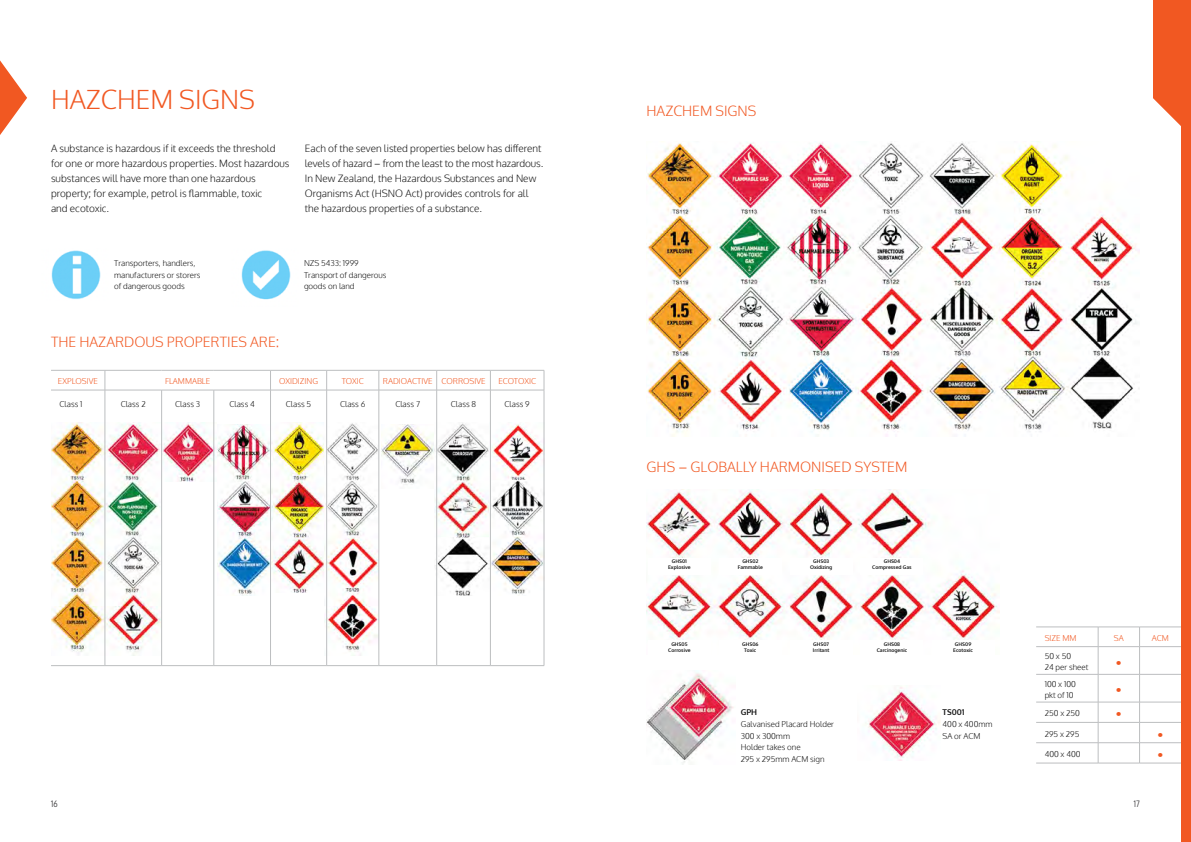
<style>
.page{position:relative;width:1191px;height:842px;background:#fff}
.page>*{position:absolute;margin:0;border:0;box-sizing:border-box;transform-origin:0 0}
.t1{font:300 26px "Oxygen";color:#f15822}
.t2{font:300 14px "Oxygen";color:#f15822}
.t3{font:700 12px "Oxygen";color:#f15822}
.t4{font:300 10px/15px "Oxygen";color:#141414}
.t5{font:9px "Oxygen";color:#414042;scale:.8 1}
.t6{font:300 8px/11.5px "Oxygen";color:#141414}
.t7{font:300 8px "Oxygen";color:#f15822}
.t8{font:700 8px "Oxygen";color:#141414}
.t9{font:700 5px/6.4px "Oxygen";color:#141414;text-align:center}
.s1{font-weight:400}
</style>
<div class="page">
<svg style="left:0;top:60px;width:27px;height:75px"></svg>
<div style="left:1181px;top:0;width:10px;height:842px;background:#f15822"></div>
<svg style="left:1153px;top:0;width:28px;height:126px;background:#f26a3a"></svg>
<img style="left:646px;top:142px;width:494px;height:295px">
<img style="left:646px;top:489px;width:353px;height:151px">
<img style="left:646px;top:671px;width:88px;height:93px">
<img style="left:868px;top:687px;width:72px;height:74px">
<hr style="left:1036px;top:627px;width:62px;height:1px;background:#bcbec0">
<hr style="left:1098px;top:627px;width:41px;height:1px;background:#bcbec0">
<hr style="left:1139px;top:627px;width:42px;height:1px;background:#bcbec0">
<svg style="left:1098px;top:627px;width:1px;height:136px"></svg>
<svg style="left:1139px;top:628px;width:1px;height:135px"></svg>
<hr style="left:1036px;top:646px;width:62px;height:1px;background:#bcbec0">
<hr style="left:1098px;top:646px;width:41px;height:1px;background:#bcbec0">
<hr style="left:1139px;top:646px;width:42px;height:1px;background:#bcbec0">
<hr style="left:1036px;top:674px;width:62px;height:1px;background:#bcbec0">
<hr style="left:1098px;top:674px;width:41px;height:1px;background:#bcbec0">
<hr style="left:1139px;top:674px;width:42px;height:1px;background:#bcbec0">
<hr style="left:1036px;top:702px;width:62px;height:1px;background:#bcbec0">
<hr style="left:1098px;top:702px;width:41px;height:1px;background:#bcbec0">
<hr style="left:1139px;top:702px;width:42px;height:1px;background:#bcbec0">
<hr style="left:1036px;top:722px;width:62px;height:1px;background:#bcbec0">
<hr style="left:1098px;top:722px;width:41px;height:1px;background:#bcbec0">
<hr style="left:1139px;top:722px;width:42px;height:1px;background:#bcbec0">
<hr style="left:1036px;top:742px;width:62px;height:1px;background:#bcbec0">
<hr style="left:1098px;top:742px;width:41px;height:1px;background:#bcbec0">
<hr style="left:1139px;top:742px;width:42px;height:1px;background:#bcbec0">
<hr style="left:1036px;top:763px;width:62px;height:1px;background:#bcbec0">
<hr style="left:1098px;top:763px;width:41px;height:1px;background:#bcbec0">
<hr style="left:1139px;top:763px;width:42px;height:1px;background:#bcbec0">
<img style="left:272px;top:423px;width:52px;height:169px">
<img style="left:324px;top:423px;width:55px;height:233px">
<img style="left:435px;top:423px;width:109px;height:173px">
<img style="left:381px;top:425px;width:53px;height:60px">
<img style="left:162px;top:423px;width:55px;height:58px">
<img style="left:218px;top:424px;width:54px;height:172px">
<img style="left:51px;top:423px;width:110px;height:233px">
<hr style="left:51px;top:370px;width:54px;height:1px;background:#bcbec0">
<hr style="left:105px;top:370px;width:57px;height:1px;background:#bcbec0">
<svg style="left:105px;top:371px;width:1px;height:19px"></svg>
<hr style="left:162px;top:370px;width:52px;height:1px;background:#bcbec0">
<hr style="left:214px;top:370px;width:56px;height:1px;background:#bcbec0">
<hr style="left:270px;top:370px;width:57px;height:1px;background:#bcbec0">
<svg style="left:270px;top:371px;width:1px;height:19px"></svg>
<hr style="left:327px;top:370px;width:52px;height:1px;background:#bcbec0">
<svg style="left:326px;top:370px;width:1px;height:20px"></svg>
<hr style="left:379px;top:370px;width:58px;height:1px;background:#bcbec0">
<svg style="left:379px;top:371px;width:1px;height:19px"></svg>
<hr style="left:437px;top:370px;width:53px;height:1px;background:#bcbec0">
<svg style="left:436px;top:370px;width:1px;height:20px"></svg>
<hr style="left:490px;top:370px;width:54px;height:1px;background:#bcbec0">
<svg style="left:490px;top:371px;width:1px;height:19px"></svg>
<svg style="left:544px;top:370px;width:1px;height:20px"></svg>
<hr style="left:105px;top:390px;width:1px;height:275px;background:#bcbec0">
<hr style="left:161px;top:390px;width:1px;height:275px;background:#bcbec0">
<hr style="left:214px;top:390px;width:1px;height:275px;background:#bcbec0">
<hr style="left:270px;top:390px;width:1px;height:275px;background:#bcbec0">
<hr style="left:326px;top:390px;width:1px;height:275px;background:#bcbec0">
<hr style="left:379px;top:390px;width:1px;height:275px;background:#bcbec0">
<hr style="left:436px;top:390px;width:1px;height:275px;background:#bcbec0">
<hr style="left:490px;top:390px;width:1px;height:275px;background:#bcbec0">
<hr style="left:544px;top:390px;width:1px;height:275px;background:#bcbec0">
<hr style="left:51px;top:390px;width:54px;height:1px;background:#bcbec0">
<hr style="left:105px;top:390px;width:57px;height:1px;background:#bcbec0">
<hr style="left:162px;top:390px;width:52px;height:1px;background:#bcbec0">
<hr style="left:214px;top:390px;width:56px;height:1px;background:#bcbec0">
<hr style="left:270px;top:390px;width:57px;height:1px;background:#bcbec0">
<hr style="left:327px;top:390px;width:52px;height:1px;background:#bcbec0">
<hr style="left:379px;top:390px;width:58px;height:1px;background:#bcbec0">
<hr style="left:437px;top:390px;width:53px;height:1px;background:#bcbec0">
<hr style="left:490px;top:390px;width:54px;height:1px;background:#bcbec0">
<hr style="left:51px;top:665px;width:54px;height:1px;background:#bcbec0">
<hr style="left:105px;top:665px;width:57px;height:1px;background:#bcbec0">
<hr style="left:162px;top:665px;width:52px;height:1px;background:#bcbec0">
<hr style="left:214px;top:665px;width:56px;height:1px;background:#bcbec0">
<hr style="left:270px;top:665px;width:57px;height:1px;background:#bcbec0">
<hr style="left:327px;top:665px;width:52px;height:1px;background:#bcbec0">
<hr style="left:379px;top:665px;width:58px;height:1px;background:#bcbec0">
<hr style="left:437px;top:665px;width:53px;height:1px;background:#bcbec0">
<hr style="left:490px;top:665px;width:54px;height:1px;background:#bcbec0">
<div style="left:719px;top:558px;width:62px;height:17px;background:#fff"></div>
<div style="left:648px;top:558px;width:62px;height:17px;background:#fff"></div>
<div style="left:790px;top:558px;width:62px;height:17px;background:#fff"></div>
<div style="left:861px;top:558px;width:62px;height:17px;background:#fff"></div>
<img style="left:241px;top:250px;width:50px;height:50px">
<img style="left:51px;top:250px;width:50px;height:49px">
<h1 class="t1" style="left:51px;top:83px;width:206px">HAZCHEM SIGNS</h1>
<p class="t4" style="left:51px;top:141px;width:240px">A substance is hazardous if it exceeds the threshold for one or more hazardous properties. Most hazardous substances will have more than one hazardous property; for example, petrol is flammable, toxic<br>and ecotoxic.</p>
<p class="t4" style="left:305px;top:141px;width:240px">Each of the seven listed properties below has different levels of hazard <span class="s1">–</span> from the least to the most hazardous.<br>In New Zealand, the Hazardous Substances and New Organisms Act (HSNO Act) provides controls for all the hazardous properties of a substance.</p>
<p class="t6" style="left:114px;top:258px;width:88px">Transporters, handlers, manufacturers or storers of dangerous goods</p>
<p class="t6" style="left:304px;top:258px;width:84px">NZS 5433: 1999<br>Transport of dangerous goods on land</p>
<h2 class="t2" style="left:51px;top:333px;width:230px">THE HAZARDOUS PROPERTIES ARE:</h2>
<p class="t7" style="left:58px;top:376px;width:41px">EXPLOSIVE</p>
<p class="t7" style="left:165px;top:376px;width:47px">FLAMMABLE</p>
<p class="t7" style="left:279px;top:376px;width:40px">OXIDIZING</p>
<p class="t7" style="left:342px;top:376px;width:24px">TOXIC</p>
<p class="t7" style="left:383px;top:376px;width:104px">RADIOACTIVE CORROSIVE</p>
<p class="t7" style="left:498px;top:376px;width:39px">ECOTOXIC</p>
<p class="t6" style="left:60px;top:398px;width:25px">Class 1</p>
<p class="t6" style="left:121px;top:398px;width:27px">Class 2</p>
<p class="t6" style="left:175px;top:398px;width:27px">Class 3</p>
<p class="t6" style="left:229px;top:398px;width:27px">Class 4</p>
<p class="t6" style="left:286px;top:398px;width:27px">Class 5</p>
<p class="t6" style="left:340px;top:398px;width:27px">Class 6</p>
<p class="t6" style="left:395px;top:398px;width:26px">Class 7</p>
<p class="t6" style="left:451px;top:398px;width:27px">Class 8</p>
<p class="t6" style="left:504px;top:398px;width:27px">Class 9</p>
<h2 class="t2" style="left:646px;top:102px;width:111px">HAZCHEM SIGNS</h2>
<h2 class="t2" style="left:646px;top:458px;width:262px">GHS <span class="s1">–</span> GLOBALLY HARMONISED SYSTEM</h2>
<p class="t9" style="left:668px;top:558px;width:24px">GHS01<br>Explosive</p>
<p class="t9" style="left:668px;top:641px;width:24px">GHS05<br>Corrosive</p>
<p class="t9" style="left:737px;top:558px;width:27px">GHS02<br>Fammable</p>
<p class="t9" style="left:810px;top:558px;width:24px">GHS03<br>Oxidizing</p>
<p class="t9" style="left:872px;top:558px;width:41px">GHS04<br>Compressed Gas</p>
<p class="t9" style="left:742px;top:641px;width:18px">GHS06<br>Toxic</p>
<p class="t9" style="left:813px;top:641px;width:18px;text-align:left">GHS07<br>Irritant</p>
<p class="t9" style="left:876px;top:641px;width:32px">GHS08<br>Carcinogenic</p>
<p class="t9" style="left:953px;top:641px;width:21px">GHS09<br>Ecotoxic</p>
<p class="t8" style="left:740px;top:707px;width:18px">GPH</p>
<p class="t6" style="left:740px;top:719px;width:95px">Galvanised Placard Holder<br>300 x 300mm<br>Holder takes one<br>295 x 295mm ACM sign</p>
<p class="t8" style="left:942px;top:707px;width:23px">TS001</p>
<p class="t6" style="left:942px;top:719px;width:51px">400 x 400mm<br>SA or ACM</p>
<p class="t7" style="left:1044px;top:633px;width:33px">SIZE MM</p>
<p class="t7" style="left:1114px;top:633px;width:11px">SA</p>
<p class="t7" style="left:1151px;top:633px;width:19px">ACM</p>
<p class="t6" style="left:1044px;top:650px;width:45px">50 x 50<br>24 per sheet</p>
<p class="t3" style="left:1116px;top:655px;width:7px">•</p>
<p class="t6" style="left:1044px;top:678px;width:33px">100 x 100 pkt of 10</p>
<p class="t3" style="left:1116px;top:682px;width:7px">•</p>
<p class="t6" style="left:1044px;top:708px;width:37px">250 x 250</p>
<p class="t3" style="left:1116px;top:706px;width:7px">•</p>
<p class="t6" style="left:1044px;top:728px;width:36px">295 x 295</p>
<p class="t3" style="left:1157px;top:727px;width:7px">•</p>
<p class="t6" style="left:1044px;top:749px;width:37px">400 x 400</p>
<p class="t3" style="left:1157px;top:747px;width:7px">•</p>
<p class="t5" style="left:51px;top:797px;width:10px">16</p>
<p class="t5" style="left:1133px;top:797px;width:9px">17</p>
</div>
